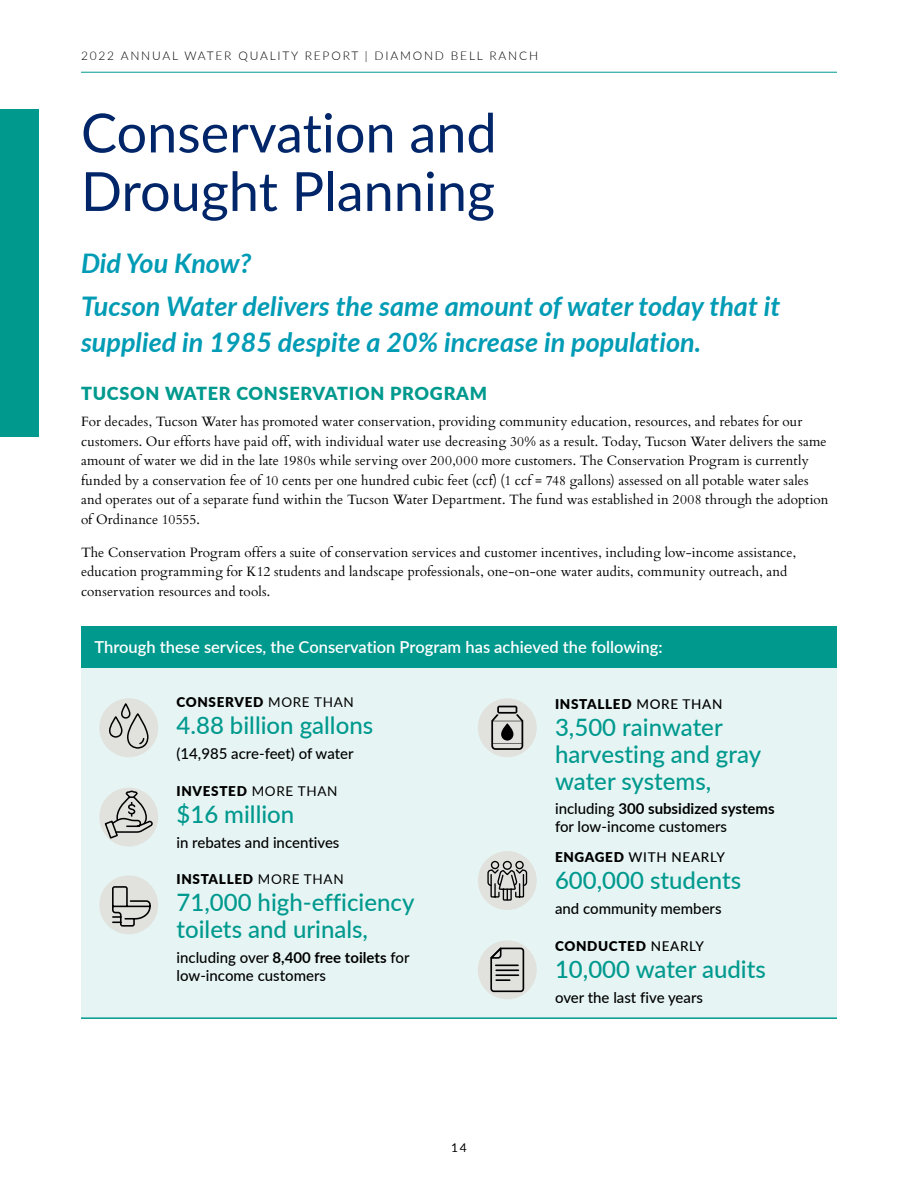
<style>
.page{position:relative;width:918px;height:1188px;background:#fff}
.page>*{position:absolute;margin:0;border:0;box-sizing:border-box;transform-origin:0 0}
.Heading_1{font:54px/58.5px "Lato";color:#002669}
.Heading_2{font:italic 700 27px/36px "Lato";color:#009bb5}
.Number{font:500 24px/27px "Lato";color:#00998e}
.Heading_3{font:900 18px "Lato";letter-spacing:.04em;color:#00998e}
.Heading_5{font:600 16.5px "Lato";color:#fff}
.Description{font:500 15px/18px "Lato";color:#000}
.Body_Text{font:13.5px/19.5px "Cardo";letter-spacing:.005em;color:#000}
.Infographic_text{font:900 13.5px "Lato";letter-spacing:.05em;color:#000}
.Description-2{font:900 13.5px "Lato";letter-spacing:.05em;color:#000}
.Description-3{font:500 13.5px "Lato";letter-spacing:.05em;color:#000}
.t1{font:300 12px "Lato";letter-spacing:.15em;color:#000}
.t2{font:12px "Lato";color:#000}
.s1{font-weight:400}
.s2{font-weight:700}
.s3{font-weight:500}
.s4{font-weight:900}
</style>
<div class="page">
<hr style="left:81px;top:72px;width:756px;height:1px;background:#00998e">
<div style="left:0;top:109px;width:39px;height:328px;background:#00998e"></div>
<div style="left:81px;top:656px;width:756px;height:361px;background:#e6f5f4"></div>
<div style="left:81px;top:626px;width:756px;height:42px;background:#00998e"></div>
<div style="left:99px;top:698px;width:59px;height:59px;background:#e1e2dd;border-radius:50%"></div>
<svg style="left:109px;top:702px;width:40px;height:47px"></svg>
<div style="left:99px;top:788px;width:59px;height:59px;background:#e1e2dd;border-radius:50%"></div>
<svg style="left:104px;top:790px;width:50px;height:50px"></svg>
<div style="left:99px;top:875px;width:59px;height:59px;background:#e1e2dd;border-radius:50%"></div>
<svg style="left:112px;top:886px;width:40px;height:41px"></svg>
<div style="left:478px;top:698px;width:59px;height:59px;background:#e1e2dd;border-radius:50%"></div>
<svg style="left:491px;top:706px;width:32px;height:44px"></svg>
<div style="left:478px;top:851px;width:59px;height:59px;background:#e1e2dd;border-radius:50%"></div>
<svg style="left:487px;top:860px;width:41px;height:41px"></svg>
<div style="left:478px;top:940px;width:59px;height:59px;background:#e1e2dd;border-radius:50%"></div>
<svg style="left:487px;top:944px;width:38px;height:49px"></svg>
<hr style="left:81px;top:1017px;width:756px;height:2px;background:#00998e">
<p class="t1" style="left:81px;top:47px;width:459px">2022 ANNUAL WATER QUALITY REPORT | DIAMOND BELL RANCH</p>
<p class="Heading_1" style="left:81px;top:101px;width:417px">Conservation and<br>Drought Planning</p>
<p class="Heading_2" style="left:81px;top:244px;width:172px">Did You Know?</p>
<p class="Heading_2" style="left:81px;top:287px;width:701px">Tucson Water delivers the same amount of water today that it supplied in 1985 despite a 20% increase in population.</p>
<p class="Heading_3" style="left:81px;top:380px;width:408px">TUCSON WATER CONSERVATION PROGRAM</p>
<p class="Body_Text" style="left:81px;top:411px;width:749px">For decades, Tucson Water has promoted water conservation, providing community education, resources, and rebates for our customers. Our efforts have paid off, with individual water use decreasing 30% as a result. Today, Tucson Water delivers the same amount of water we did in the late 1980s while serving over 200,000 more customers. The Conservation Program is currently funded by a conservation fee of 10 cents per one hundred cubic feet (ccf) (1 ccf = 748 gallons) assessed on all potable water sales and operates out of a separate fund within the Tucson Water Department. The fund was established in 2008 through the adoption of Ordinance 10555.</p>
<p class="Body_Text" style="left:81px;top:542px;width:717px">The Conservation Program offers a suite of conservation services and customer incentives, including low-income assistance, education programming for K12 students and landscape professionals, one-on-one water audits, community outreach, and conservation resources and tools.</p>
<p class="Heading_5" style="left:94px;top:635px;width:570px">Through these services, the Conservation Program has achieved the following:</p>
<p class="Infographic_text" style="left:177px;top:692px;width:179px">CONSERVED <span class="s1">MORE THAN</span></p>
<p class="Number" style="left:177px;top:711px;width:198px">4.88 billion gallons</p>
<p class="Description" style="left:177px;top:744px;width:179px">(14,985 acre-feet) of water</p>
<p class="Infographic_text" style="left:177px;top:781px;width:162px">INVESTED <span class="s1">MORE THAN</span></p>
<p class="Number" style="left:177px;top:800px;width:119px">$16 million</p>
<p class="Description" style="left:177px;top:832px;width:164px">in rebates and incentives</p>
<p class="Infographic_text" style="left:177px;top:869px;width:169px">INSTALLED <span class="s1">MORE THAN</span></p>
<p class="Number" style="left:177px;top:888px;width:239px">71,000 high-efficiency toilets and urinals,</p>
<p class="Description" style="left:177px;top:948px;width:235px">including over <span class="s2">8,400 free toilets</span> for low‑income customers</p>
<p class="t2" style="left:451px;top:1139px;width:17px">14</p>
<p class="Description-2" style="left:555px;top:693px;width:169px">INSTALLED <span class="s3">MORE THAN</span></p>
<p class="Number" style="left:555px;top:712px;width:208px">3,500 rainwater harvesting and gray water systems,</p>
<p class="Description" style="left:555px;top:799px;width:221px">including <span class="s2">300 subsidized systems </span>for low-income customers</p>
<p class="Description-3" style="left:555px;top:848px;width:171px"><span class="s4">ENGAGED</span> WITH NEARLY</p>
<p class="Number" style="left:555px;top:866px;width:188px">600,000 students</p>
<p class="Description" style="left:555px;top:899px;width:168px">and community members</p>
<p class="Description-2" style="left:555px;top:936px;width:151px">CONDUCTED <span class="s3">NEARLY</span></p>
<p class="Number" style="left:555px;top:955px;width:212px">10,000 water audits</p>
<p class="Description" style="left:555px;top:987px;width:149px">over the last five years</p>
</div>
